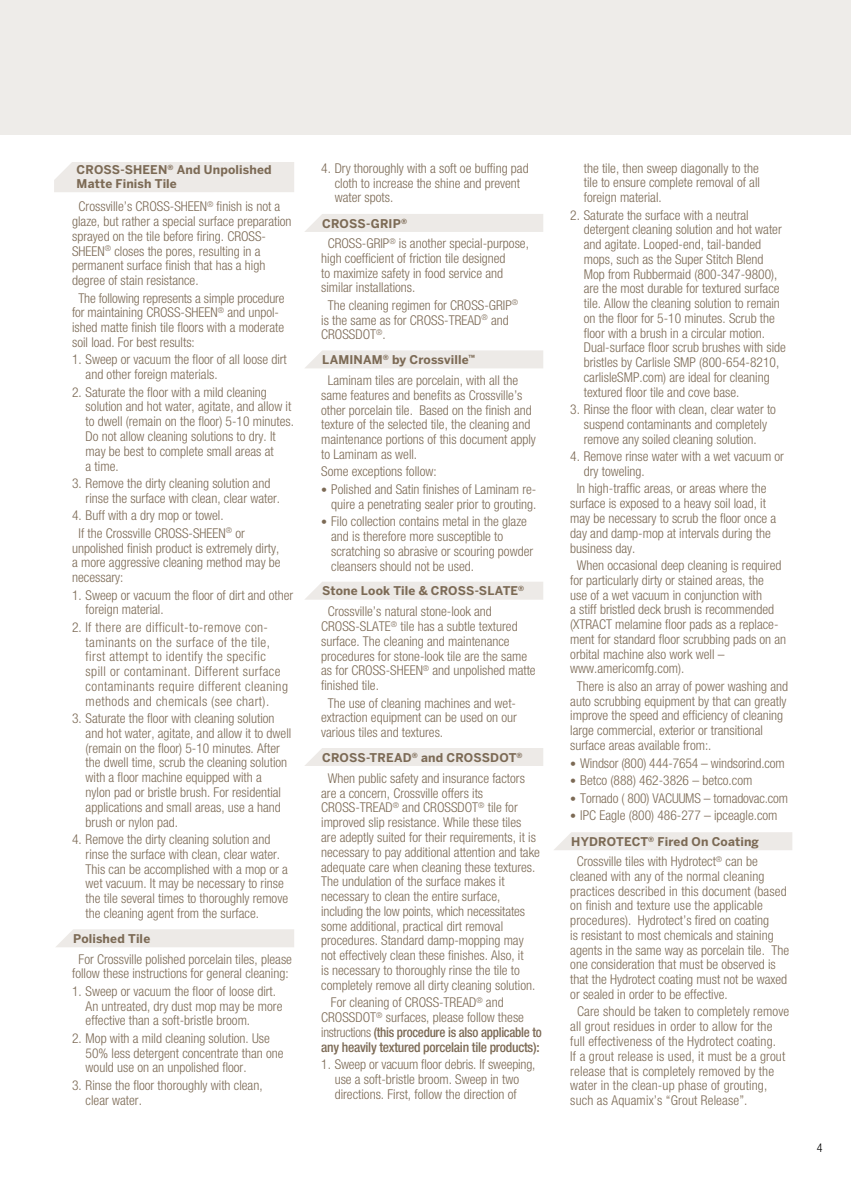
<style>
.page{position:relative;width:851px;height:1188px;background:#fff}
.page>*{position:absolute;margin:0;border:0;box-sizing:border-box;transform-origin:0 0}
.t1{font:300 condensed 13.5px/14.7px "Helvetica Neue";color:#7c6a55}
.t2{font:300 condensed 13.5px/14.7px "Helvetica Neue";letter-spacing:.03em;color:#7c6a55}
.t3{font:700 12px/14.7px "Benton Sans";letter-spacing:.01em;color:#7c6a55}
.t4{font:300 condensed 12px "Helvetica Neue";color:#000}
.s1{font-size:12px}
.s2{font-weight:500}
</style>
<div class="page">
<div style="left:54px;top:162px;width:240px;height:30px;background:#edeae7"></div>
<svg style="left:305px;top:350px;width:238px;height:18px;background:#eeebe8"></svg>
<div style="left:305px;top:748px;width:238px;height:18px;background:#edeae7"></div>
<div style="left:56px;top:929px;width:238px;height:18px;background:#edeae7"></div>
<div style="left:0;top:0;width:850px;height:135px;background:#eeece9"></div>
<div style="left:305px;top:214px;width:238px;height:18px;background:#edeae7"></div>
<div style="left:305px;top:582px;width:238px;height:18px;background:#edeae7"></div>
<div style="left:554px;top:832px;width:238px;height:18px;background:#edeae7"></div>
<p class="t3" style="left:77px;top:162px;width:196px">CROSS-SHEEN<sup>®</sup> And Unpolished<br>Matte Finish Tile</p>
<p class="t1" style="left:72px;top:199px;width:221px;text-indent:6px">Crossville’s CROSS-SHEEN<sup>®</sup> finish is not a glaze, but rather a special surface preparation sprayed on the tile before firing. CROSS-SHEEN<sup>®</sup> closes the pores, resulting in a permanent surface finish that has a high degree of stain resistance.</p>
<p class="t1" style="left:72px;top:290px;width:214px;text-indent:6px">The following represents a simple procedure for maintaining CROSS-SHEEN<sup>®</sup> and unpol&shy;ished matte finish tile floors with a moderate soil load. For best results:</p>
<p class="t1" style="left:86px;top:352px;width:203px;text-indent:-14px">1. Sweep or vacuum the floor of all loose dirt and other foreign materials.</p>
<p class="t1" style="left:86px;top:384px;width:210px;text-indent:-14px">2. Saturate the floor with a mild cleaning solution and hot water, agitate, and allow it to dwell (remain on the floor) 5-10 minutes.<br>Do not allow cleaning solutions to dry. It may be best to complete small areas at<br>a time.</p>
<p class="t1" style="left:86px;top:476px;width:196px;text-indent:-14px">3. Remove the dirty cleaning solution and rinse the surface with clean, clear water.</p>
<p class="t1" style="left:79px;top:507px;width:168px;line-height:17.4px;text-indent:-6px">4. Buff with a dry mop or towel.<br>If the Crossville CROSS-SHEEN<sup>®</sup> or</p>
<p class="t1" style="left:72px;top:540px;width:210px;text-align:justify">unpolished finish product is extremely dirty, a more aggressive cleaning method may be necessary:</p>
<p class="t1" style="left:86px;top:587px;width:209px;text-indent:-14px">1. Sweep or vacuum the floor of dirt and other foreign material.</p>
<p class="t2" style="left:86px;top:620px;width:204px;text-indent:-14px">2. If there are difficult-to-remove con&shy;taminants on the surface of the tile, first attempt to identify the specific spill or contaminant. Different surface contaminants require different cleaning methods and chemicals (see chart).</p>
<p class="t1" style="left:86px;top:711px;width:207px;text-indent:-14px">3. Saturate the floor with cleaning solution and hot water, agitate, and allow it to dwell (remain on the floor) 5-10 minutes. After the dwell time, scrub the cleaning solution with a floor machine equipped with a<br>nylon pad or bristle brush. For residential applications and small areas, use a hand brush or nylon pad.</p>
<p class="t1" style="left:86px;top:832px;width:204px;text-indent:-14px">4. Remove the dirty cleaning solution and rinse the surface with clean, clear water.<br>This can be accomplished with a mop or a wet vacuum. It may be necessary to rinse the tile several times to thoroughly remove the cleaning agent from the surface.</p>
<p class="t1" style="left:72px;top:951px;width:221px;text-align:center">For Crossville polished porcelain tiles, please follow these instructions for general cleaning:</p>
<p class="t1" style="left:86px;top:984px;width:198px;text-indent:-14px">1. Sweep or vacuum the floor of loose dirt.<br>An untreated, dry dust mop may be more effective than a soft-bristle broom.</p>
<p class="t1" style="left:86px;top:1031px;width:199px;text-indent:-14px">2. Mop with a mild cleaning solution. Use<br>50% less detergent concentrate than one would use on an unpolished floor.</p>
<p class="t1" style="left:86px;top:1078px;width:178px;text-indent:-14px">3. Rinse the floor thoroughly with clean, clear water.</p>
<p class="t3" style="left:73px;top:931px;width:79px">Polished Tile</p>
<p class="t1" style="left:335px;top:161px;width:195px;text-indent:-14px">4. Dry thoroughly with a soft oe buffing pad cloth to increase the shine and prevent water spots.</p>
<p class="t1" style="left:321px;top:236px;width:209px;text-indent:6px">CROSS-GRIP<sup>®</sup> is another special-purpose, high coefficient of friction tile designed<br>to maximize safety in food service and similar installations.</p>
<p class="t1" style="left:321px;top:298px;width:198px;text-indent:6px">The cleaning regimen for CROSS-GRIP<sup>® </sup>is the same as for CROSS-TREAD<sup>®</sup> and<br>CROSSDOT<sup>®</sup>.</p>
<p class="t1" style="left:321px;top:373px;width:216px;text-indent:6px">Laminam tiles are porcelain, with all the same features and benefits as Crossville’s other porcelain tile. Based on the finish and texture of the selected tile, the cleaning and maintenance portions of this document apply to Laminam as well.</p>
<p class="t1" style="left:321px;top:464px;width:117px">Some exceptions follow:</p>
<p class="t1" style="left:321px;top:482px;width:217px;text-align:right"><span class="s1">•</span> Polished and Satin finishes of Laminam re&shy;quire a penetrating sealer prior to grouting.</p>
<p class="t1" style="left:331px;top:514px;width:203px;text-indent:-10px"><span class="s1">•</span> Filo collection contains metal in the glaze and is therefore more susceptible to scratching so abrasive or scouring powder cleansers should not be used.</p>
<p class="t1" style="left:321px;top:604px;width:216px;text-indent:6px">Crossville’s natural stone-look and CROSS-SLATE<sup>®</sup> tile has a subtle textured surface. The cleaning and maintenance procedures for stone-look tile are the same as for CROSS-SHEEN<sup>®</sup> and unpolished matte finished tile.</p>
<p class="t1" style="left:321px;top:695px;width:197px;text-align:justify;text-indent:6px">The use of cleaning machines and wet&shy;extraction equipment can be used on our various tiles and textures.</p>
<p class="t1" style="left:321px;top:771px;width:220px;text-indent:6px">When public safety and insurance factors are a concern, Crossville offers its CROSS-TREAD<sup>®</sup> and CROSSDOT<sup>®</sup> tile for improved slip resistance. While these tiles are adeptly suited for their requirements, it is necessary to pay additional attention and take adequate care when cleaning these textures.<br>The undulation of the surface makes it necessary to clean the entire surface, including the low points, which necessitates some additional, practical dirt removal procedures. Standard damp-mopping may not effectively clean these finishes. Also, it<br>is necessary to thoroughly rinse the tile to completely remove all dirty cleaning solution.</p>
<p class="t1" style="left:321px;top:995px;width:222px;text-indent:10px">For cleaning of CROSS-TREAD<sup>®</sup> and CROSSDOT<sup>®</sup> surfaces, please follow these instructions <span class="s2">(this procedure is also applicable to any heavily textured porcelain tile products):</span></p>
<p class="t1" style="left:321px;top:1057px;width:216px;text-align:center">1. Sweep or vacuum floor debris. If sweeping, use a soft-bristle broom. Sweep in two directions. First, follow the direction of</p>
<p class="t3" style="left:322px;top:216px;width:86px">CROSS-GRIP<sup>®</sup></p>
<p class="t3" style="left:322px;top:352px;width:154px">LAMINAM<sup>®</sup> by Crossville<sup>™</sup></p>
<p class="t3" style="left:322px;top:584px;width:203px">Stone Look Tile &amp; CROSS-SLATE<sup>®</sup></p>
<p class="t3" style="left:322px;top:750px;width:202px">CROSS-TREAD<sup>®</sup> and CROSSDOT<sup>®</sup></p>
<p class="t1" style="left:583px;top:160px;width:178px;text-align:justify">the tile, then sweep diagonally to the tile to ensure complete removal of all foreign material.</p>
<p class="t1" style="left:583px;top:207px;width:204px;text-indent:-14px">2. Saturate the surface with a neutral detergent cleaning solution and hot water and agitate. Looped-end, tail-banded mops, such as the Super Stitch Blend Mop from Rubbermaid (800-347-9800), are the most durable for textured surface tile. Allow the cleaning solution to remain on the floor for 5-10 minutes. Scrub the floor with a brush in a circular motion.<br>Dual-surface floor scrub brushes with side bristles by Carlisle SMP (800-654-8210, carlisleSMP.com) are ideal for cleaning textured floor tile and cove base.</p>
<p class="t1" style="left:570px;top:402px;width:207px;text-align:center">3. Rinse the floor with clean, clear water to suspend contaminants and completely remove any soiled cleaning solution.</p>
<p class="t1" style="left:583px;top:449px;width:202px;text-indent:-14px">4. Remove rinse water with a wet vacuum or dry toweling.</p>
<p class="t1" style="left:570px;top:481px;width:207px;text-indent:6px">In high-traffic areas, or areas where the surface is exposed to a heavy soil load, it may be necessary to scrub the floor once a day and damp-mop at intervals during the business day.</p>
<p class="t1" style="left:570px;top:558px;width:217px;text-indent:6px">When occasional deep cleaning is required for particularly dirty or stained areas, the<br>use of a wet vacuum in conjunction with<br>a stiff bristled deck brush is recommended (XTRACT melamine floor pads as a replace&shy;ment for standard floor scrubbing pads on an orbital machine also work well – www.americomfg.com).</p>
<p class="t1" style="left:570px;top:679px;width:219px;text-indent:6px">There is also an array of power washing and auto scrubbing equipment by that can greatly improve the speed and efficiency of cleaning large commercial, exterior or transitional surface areas available from:.</p>
<p class="t1" style="left:570px;top:756px;width:216px"><span class="s1">•</span> Windsor (800) 444-7654 – windsorind.com</p>
<p class="t1" style="left:570px;top:773px;width:183px"><span class="s1">•</span> Betco (888) 462-3826 – betco.com</p>
<p class="t1" style="left:570px;top:791px;width:219px"><span class="s1">•</span> Tornado ( 800) VACUUMS – tornadovac.com</p>
<p class="t1" style="left:570px;top:808px;width:209px"><span class="s1">•</span> IPC Eagle (800) 486-277 – ipceagle.com</p>
<p class="t1" style="left:570px;top:854px;width:220px;text-indent:6px">Crossville tiles with Hydrotect<sup>®</sup> can be cleaned with any of the normal cleaning practices described in this document (based on finish and texture use the applicable procedures). Hydrotect’s fired on coating<br>is resistant to most chemicals and staining agents in the same way as porcelain tile. The one consideration that must be observed is that the Hydrotect coating must not be waxed or sealed in order to be effective.</p>
<p class="t1" style="left:570px;top:1004px;width:220px;text-indent:7px">Care should be taken to completely remove all grout residues in order to allow for the full effectiveness of the Hydrotect coating.<br>If a grout release is used, it must be a grout release that is completely removed by the water in the clean-up phase of grouting, such as Aquamix’s “Grout Release”.</p>
<p class="t3" style="left:571px;top:834px;width:189px">HYDROTECT<sup>®</sup> Fired On Coating</p>
<p class="t4" style="left:816px;top:1141px;width:7px">4</p>
</div>
